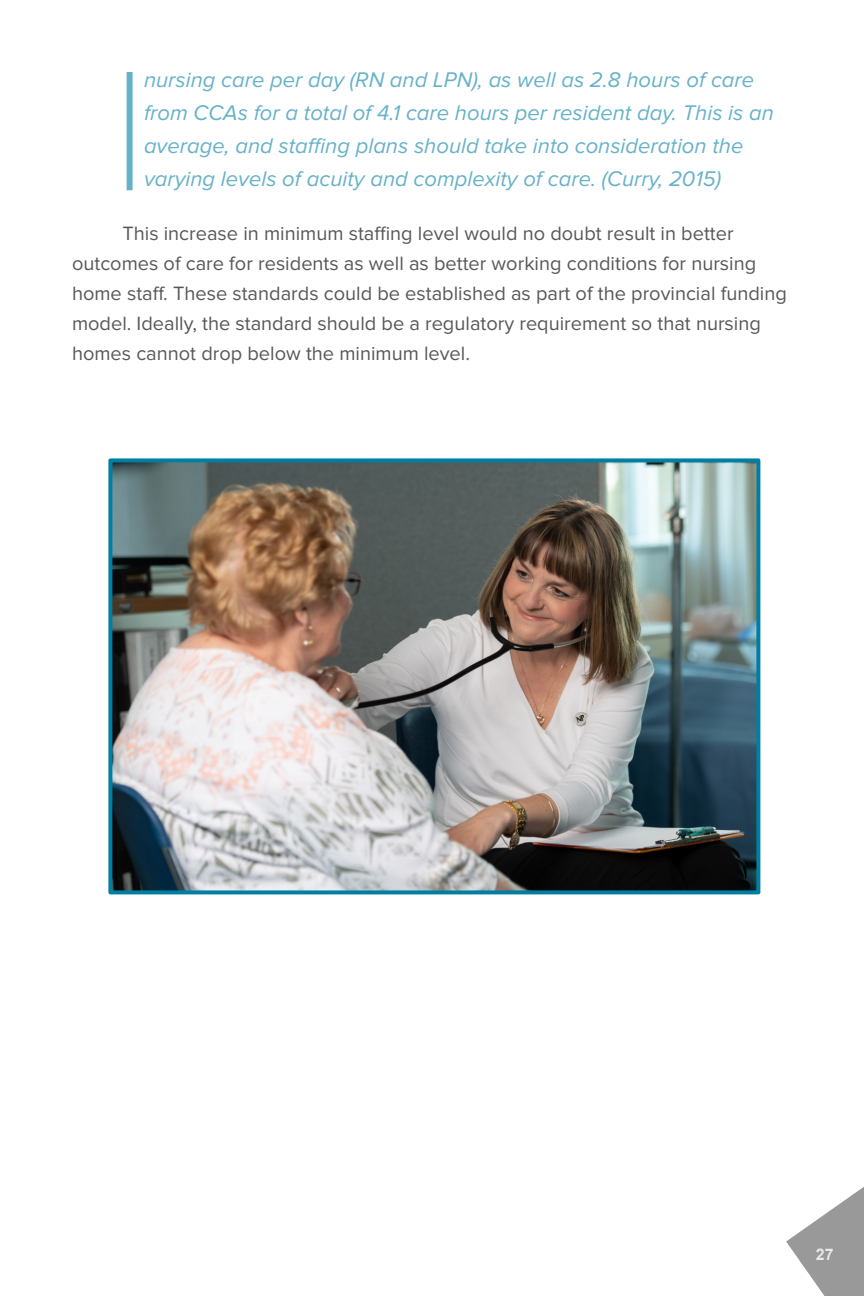
<style>
.page{position:relative;width:864px;height:1296px;background:#fff}
.page>*{position:absolute;margin:0;border:0;box-sizing:border-box;transform-origin:0 0}
.t1{font:italic 22px/33px "Proxima Nova";color:#66b2c8}
.t2{font:20px/30px "Proxima Nova";color:#5a5758}
.t3{font:700 16px "Arial";color:#e7e8e9}
</style>
<div class="page">
<div style="left:127px;top:72px;width:6px;height:118px;background:#66b2c8"></div>
<svg style="left:786px;top:1187px;width:78px;height:109px"></svg>
<img style="left:113px;top:463px;width:642px;height:426px">
<div style="left:108px;top:458px;width:652px;height:436px;border:4px solid #007fa3"></div>
<p class="t1" style="left:144px;top:64px;width:631px">nursing care per day (RN and LPN), as well as 2.8 hours of care from CCAs for a total of 4.1 care hours per resident day. This is an average, and staffing plans should take into consideration the varying levels of acuity and complexity of care. (Curry, 2015)</p>
<p class="t2" style="left:72px;top:219px;width:716px;text-indent:50px">This increase in minimum staffing level would no doubt result in better outcomes of care for residents as well as better working conditions for nursing home staff. These standards could be established as part of the provincial funding model. Ideally, the standard should be a regulatory requirement so that nursing homes cannot drop below the minimum level.</p>
<p class="t3" style="left:816px;top:1248px;width:19px">27</p>
</div>
